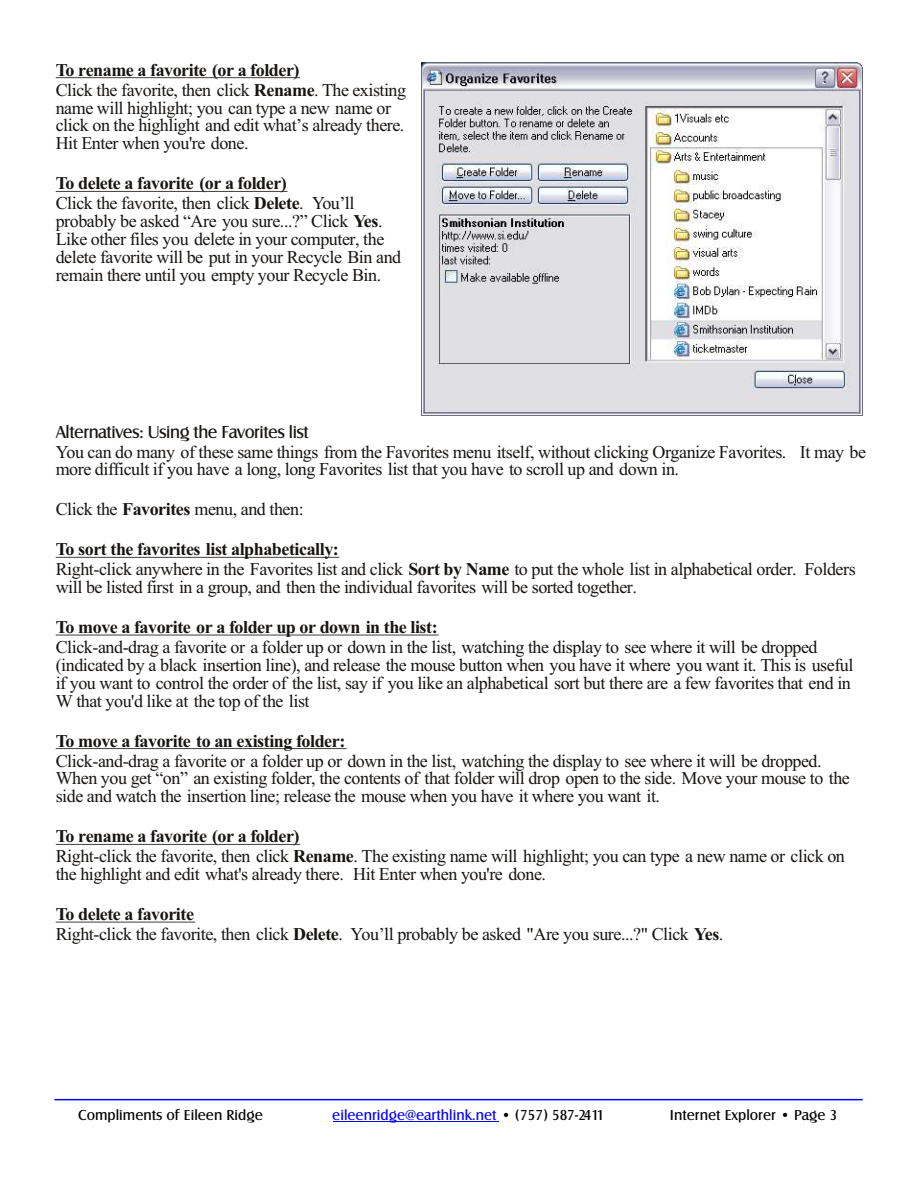
<style>
.page{position:relative;width:918px;height:1188px;background:#fff}
.page>*{position:absolute;margin:0;border:0;box-sizing:border-box;transform-origin:0 0}
.t1{font:18px/18px "Times New Roman";letter-spacing:-.025em;color:#171412}
.t2{font:700 18px/20px "Times New Roman";letter-spacing:-.025em;color:#171412}
.t3{font:18px "Castle T";letter-spacing:-.025em;color:#171412}
.t4{font:15px "Castle T";color:#000}
.t5{font:15px "Castle T";color:#00f}
.s1{font-weight:700}
.s2{font-weight:400}
.s3{color:#000}
</style>
<div class="page">
<hr style="left:55px;top:1099px;width:808px;height:1px;background:#00f">
<hr style="left:56px;top:77px;width:244px;height:1px;background:#171412">
<hr style="left:56px;top:191px;width:232px;height:1px;background:#171412">
<hr style="left:56px;top:557px;width:283px;height:1px;background:#171412">
<hr style="left:56px;top:635px;width:383px;height:1px;background:#171412">
<hr style="left:56px;top:748px;width:291px;height:1px;background:#171412">
<hr style="left:56px;top:844px;width:244px;height:1px;background:#171412">
<hr style="left:56px;top:922px;width:139px;height:1px;background:#171412">
<img style="left:422px;top:63px;width:441px;height:352px">
<hr style="left:333px;top:1121px;width:166px;height:1px;background:#00f">
<p class="t1" style="left:56px;top:61px;width:352px;line-height:20px"><span class="s1">To rename a favorite (or a folder)<br></span>Click the favorite, then click <span class="s1">Rename</span>. The existing</p>
<p class="t1" style="left:56px;top:100px;width:350px">name will highlight; you can type a new name or click on the highlight and edit what’s already there.<br>Hit Enter when you're done.</p>
<p class="t2" style="left:56px;top:175px;width:300px">To delete a favorite (or a folder)<br><span class="s2">Click the favorite, then click</span> Delete<span class="s2">. You’ll</span></p>
<p class="t1" style="left:56px;top:214px;width:347px">probably be asked “Are you sure...?” Click <span class="s1">Yes</span>.<br>Like other files you delete in your computer, the delete favorite will be put in your Recycle Bin and remain there until you empty your Recycle Bin.</p>
<p class="t3" style="left:56px;top:423px;width:255px">Alternatives: Using the Favorites list</p>
<p class="t1" style="left:56px;top:444px;width:812px">You can do many of these same things from the Favorites menu itself, without clicking Organize Favorites. It may be more difficult if you have a long, long Favorites list that you have to scroll up and down in.</p>
<p class="t1" style="left:56px;top:502px;width:249px">Click the <span class="s1">Favorites</span> menu, and then:</p>
<p class="t1" style="left:56px;top:541px;width:801px;line-height:20px"><span class="s1">To sort the favorites list alphabetically:<br></span>Right-click anywhere in the Favorites list and click <span class="s1">Sort by Name</span> to put the whole list in alphabetical order. Folders</p>
<p class="t1" style="left:56px;top:580px;width:583px">will be listed first in a group, and then the individual favorites will be sorted together.</p>
<p class="t2" style="left:56px;top:619px;width:383px">To move a favorite or a folder up or down in the list:</p>
<p class="t1" style="left:56px;top:640px;width:799px">Click-and-drag a favorite or a folder up or down in the list, watching the display to see where it will be dropped (indicated by a black insertion line), and release the mouse button when you have it where you want it. This is useful if you want to control the order of the list, say if you like an alphabetical sort but there are a few favorites that end in W that you'd like at the top of the list</p>
<p class="t2" style="left:56px;top:732px;width:291px">To move a favorite to an existing folder:</p>
<p class="t1" style="left:56px;top:753px;width:796px">Click-and-drag a favorite or a folder up or down in the list, watching the display to see where it will be dropped.<br>When you get “on” an existing folder, the contents of that folder will drop open to the side. Move your mouse to the side and watch the insertion line; release the mouse when you have it where you want it.</p>
<p class="t1" style="left:56px;top:828px;width:791px;line-height:20px"><span class="s1">To rename a favorite (or a folder)<br></span>Right-click the favorite, then click <span class="s1">Rename</span>. The existing name will highlight; you can type a new name or click on</p>
<p class="t1" style="left:56px;top:867px;width:492px">the highlight and edit what's already there. Hit Enter when you're done.</p>
<p class="t1" style="left:56px;top:906px;width:669px;line-height:20px"><span class="s1">To delete a favorite<br></span>Right-click the favorite, then click <span class="s1">Delete</span>. You’ll probably be asked "Are you sure...?" Click <span class="s1">Yes</span>.</p>
<p class="t4" style="left:78px;top:1107px;width:186px">Compliments of Eileen Ridge</p>
<p class="t5" style="left:332px;top:1107px;width:274px">eileenridge@earthlink.net <span class="s3">• (757) 587-2411</span></p>
<p class="t4" style="left:670px;top:1107px;width:169px">Internet Explorer • Page 3</p>
</div>
